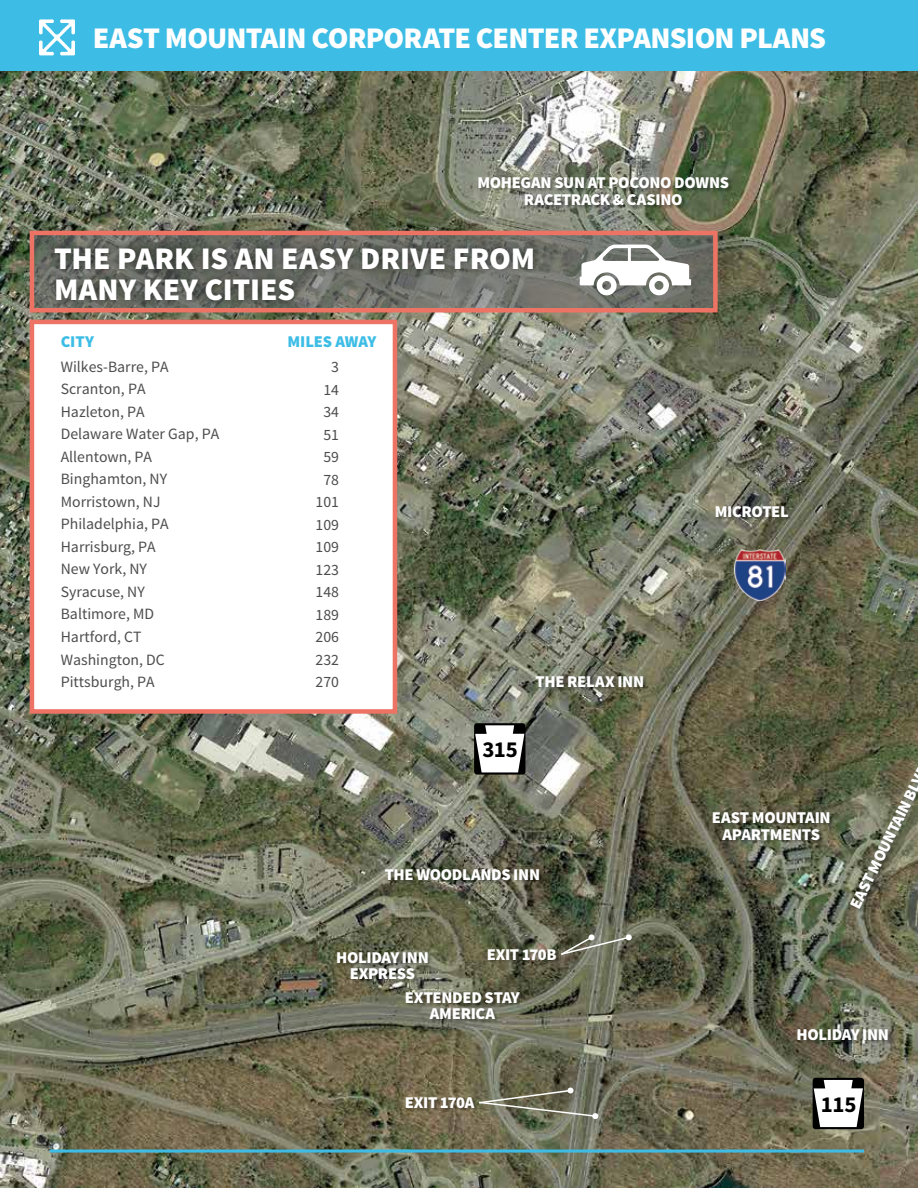
<style>
.page{position:relative;width:918px;height:1188px;background:#fff}
.page>*{position:absolute;margin:0;border:0;box-sizing:border-box;transform-origin:0 0}
.t1{font:900 31.5px/31.5px "Source Sans Pro";color:#fff}
.t2{font:900 30px "Source Sans Pro";letter-spacing:-.025em;color:#fff}
.t3{font:700 22.8px "Source Sans Pro";letter-spacing:-.015em;color:#000}
.t4{font:900 16.5px/16.5px "Source Sans Pro";letter-spacing:-.02em;color:#fff;text-align:center}
.t5{font:900 16.5px "Source Sans Pro";letter-spacing:-.005em;color:#3dbde5}
.t6{font:15.75px/22.5px "Source Sans Pro";color:#4d4d4f}
</style>
<div class="page">
<img style="left:0;top:70px;width:918px;height:1118px">
<svg style="left:35px;top:236px;width:678px;height:71px;background:#6c6e67"></svg>
<svg style="left:813px;top:1078px;width:51px;height:51px"></svg>
<svg style="left:814px;top:1080px;width:49px;height:47px"></svg>
<img style="left:734px;top:550px;width:51px;height:51px">
<div style="left:474px;top:723px;width:51px;height:52px;background:linear-gradient(to right,#000,#000);border-radius:3px"></div>
<svg style="left:475px;top:725px;width:49px;height:47px"></svg>
<div style="left:406px;top:1096px;width:73px;height:17px;background:#000;opacity:.35"></div>
<div style="left:850px;top:764px;width:68px;height:150px;background:#000;opacity:.35"></div>
<div style="left:0;top:0;width:918px;height:70px;background:#3dbde5"></div>
<div style="left:488px;top:949px;width:73px;height:16px;background:#000;opacity:.35"></div>
<div style="left:798px;top:1029px;width:94px;height:16px;background:#000;opacity:.35"></div>
<div style="left:713px;top:812px;width:121px;height:33px;background:#000;opacity:.35"></div>
<div style="left:385px;top:868px;width:158px;height:17px;background:#000;opacity:.35"></div>
<div style="left:338px;top:951px;width:94px;height:33px;background:#000;opacity:.35"></div>
<div style="left:406px;top:991px;width:118px;height:33px;background:#000;opacity:.35"></div>
<div style="left:479px;top:177px;width:254px;height:33px;background:#000;opacity:.35"></div>
<div style="left:716px;top:505px;width:77px;height:17px;background:#000;opacity:.35"></div>
<div style="left:536px;top:676px;width:112px;height:16px;background:#000;opacity:.35"></div>
<hr style="left:50px;top:1150px;width:814px;height:3px;background:#3dbde5">
<div style="left:30px;top:320px;width:367px;height:394px;background:#fff;border:4px solid #ed7464"></div>
<svg style="left:477px;top:1088px;width:121px;height:31px;background:#797966"></svg>
<svg style="left:559px;top:934px;width:73px;height:22px;background:#797a6a"></svg>
<div style="left:30px;top:231px;width:688px;height:81px;border:4px solid #ed7464"></div>
<div style="left:47px;top:240px;width:494px;height:68px;background:#000;opacity:.48"></div>
<svg style="left:580px;top:245px;width:111px;height:50px"></svg>
<svg style="left:39px;top:19px;width:36px;height:36px"></svg>
<h2 class="t2" style="left:93px;top:18px;width:735px">EAST MOUNTAIN CORPORATE CENTER EXPANSION PLANS</h2>
<p class="t4" style="left:477px;top:175px;width:253px">MOHEGAN SUN AT POCONO DOWNS<br>RACETRACK &amp; CASINO</p>
<h1 class="t1" style="left:54px;top:244px;width:483px">THE PARK IS AN EASY DRIVE FROM<br>MANY KEY CITIES</h1>
<p class="t5" style="left:61px;top:331px;width:35px">CITY</p>
<p class="t5" style="left:288px;top:331px;width:91px">MILES AWAY</p>
<p class="t6" style="left:61px;top:356px;width:160px">Wilkes-Barre, PA<br>Scranton, PA<br>Hazleton, PA<br>Delaware Water Gap, PA<br>Allentown, PA<br>Binghamton, NY<br>Morristown, NJ<br>Philadelphia, PA<br>Harrisburg, PA<br>New York, NY<br>Syracuse, NY<br>Baltimore, MD<br>Hartford, CT<br>Washington, DC<br>Pittsburgh, PA</p>
<p class="t6" style="left:316px;top:356px;width:25px;text-align:right">3<br>14<br>34<br>51<br>59<br>78<br>101<br>109<br>109<br>123<br>148<br>189<br>206<br>232<br>270</p>
<p class="t4" style="left:536px;top:674px;width:110px">THE RELAX INN</p>
<h3 class="t3" style="left:482px;top:735px;width:37px">315</h3>
<p class="t4" style="left:385px;top:867px;width:157px">THE WOODLANDS INN</p>
<p class="t4" style="left:487px;top:947px;width:72px">EXIT 170B</p>
<p class="t4" style="left:336px;top:950px;width:94px">HOLIDAY INN<br>EXPRESS</p>
<p class="t4" style="left:405px;top:990px;width:116px">EXTENDED STAY<br>AMERICA</p>
<p class="t4" style="left:405px;top:1095px;width:71px">EXIT 170A</p>
<p class="t4" style="left:715px;top:504px;width:76px">MICROTEL</p>
<p class="t4" style="left:712px;top:810px;width:120px">EAST MOUNTAIN<br>APARTMENTS</p>
<p class="t4" style="left:848px;top:905px;width:150px;rotate:-64deg">EAST MOUNTAIN BLV</p>
<p class="t4" style="left:797px;top:1027px;width:94px">HOLIDAY INN</p>
<h3 class="t3" style="left:821px;top:1090px;width:37px">115</h3>
</div>
